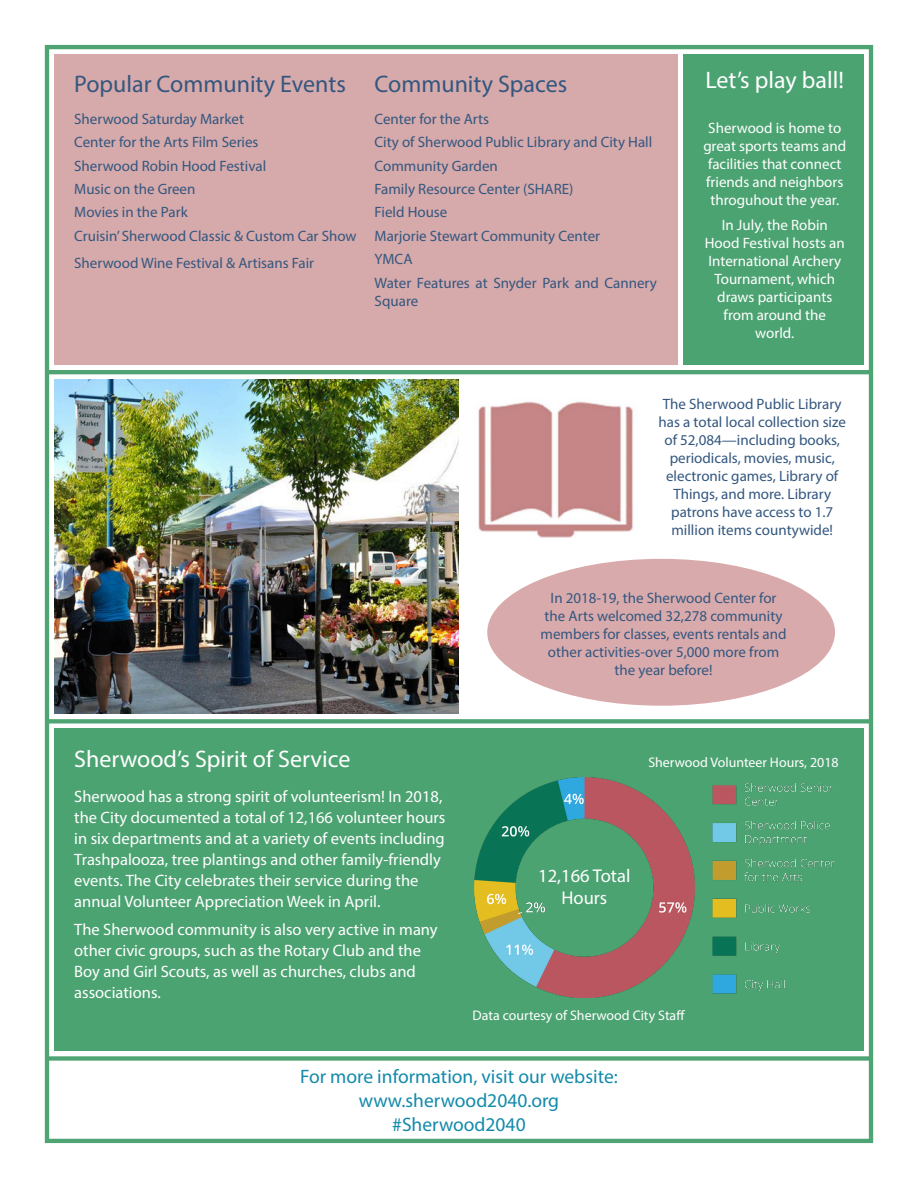
<style>
.page{position:relative;width:918px;height:1188px;background:#fff}
.page>*{position:absolute;margin:0;border:0;box-sizing:border-box;transform-origin:0 0}
.Heading{font:24px "Myriad Pro";color:#fff}
.Heading-2{font:24px "Myriad Pro";color:#34567e}
.Heading-3{font:24px "Myriad Pro";color:#33577f}
.t1{font:19.5px "Myriad Pro";color:#138aaa}
.Heading-4{font:18.6px "Myriad Pro";color:#fff}
.t2{font:16.5px/21px "Myriad Pro";color:#fff}
.t3{font:15px/18px "Myriad Pro";color:#33577f;text-align:center}
.t4{font:15px/18px "Myriad Pro";color:#fff;text-align:center}
.t5{font:13.95px "Myriad Pro";color:#fff}
</style>
<div class="page">
<div style="left:45px;top:45px;width:828px;height:1098px;border:4px solid #4ea473"></div>
<div style="left:54px;top:54px;width:623px;height:310px;background:#d6a9aa"></div>
<div style="left:47px;top:1056px;width:824px;height:5px;background:#4ea473"></div>
<hr style="left:48px;top:370px;width:824px;height:4px;background:#4ea473">
<svg style="left:47px;top:719px;width:824px;height:4px;background:#55a778"></svg>
<div style="left:54px;top:729px;width:810px;height:322px;background:#4ca372"></div>
<img style="left:474px;top:778px;width:361px;height:220px">
<div style="left:487px;top:559px;width:348px;height:147px;background:#d9aaac;border-radius:50%"></div>
<img style="left:478px;top:401px;width:155px;height:137px">
<img style="left:54px;top:380px;width:405px;height:334px">
<div style="left:684px;top:54px;width:180px;height:310px;background:#4ca372"></div>
<p class="Heading-2" style="left:74px;top:69px;width:273px">Popular Community Events</p>
<p class="t3" style="left:74px;top:109px;width:171px">Sherwood Saturday Market</p>
<p class="t3" style="left:74px;top:133px;width:186px">Center for the Arts Film Series</p>
<p class="t3" style="left:74px;top:156px;width:194px">Sherwood Robin Hood Festival</p>
<p class="t3" style="left:74px;top:180px;width:123px">Music on the Green</p>
<p class="t3" style="left:74px;top:203px;width:115px">Movies in the Park</p>
<p class="t3" style="left:74px;top:226px;width:284px">Cruisin’ Sherwood Classic &amp; Custom Car Show</p>
<p class="t3" style="left:74px;top:253px;width:241px">Sherwood Wine Festival &amp; Artisans Fair</p>
<p class="Heading-3" style="left:375px;top:69px;width:194px">Community Spaces</p>
<p class="t3" style="left:375px;top:109px;width:116px">Center for the Arts</p>
<p class="t3" style="left:375px;top:133px;width:279px">City of Sherwood Public Library and City Hall</p>
<p class="t3" style="left:375px;top:156px;width:125px">Community Garden</p>
<p class="t3" style="left:375px;top:180px;width:200px">Family Resource Center (SHARE)</p>
<p class="t3" style="left:375px;top:203px;width:74px">Field House</p>
<p class="t3" style="left:375px;top:226px;width:227px">Marjorie Stewart Community Center</p>
<p class="t3" style="left:375px;top:250px;width:39px">YMCA</p>
<p class="t3" style="left:375px;top:273px;width:284px;text-align:left">Water Features at Snyder Park and Cannery<br>Square</p>
<p class="Heading" style="left:706px;top:65px;width:140px">Let’s play ball!</p>
<p class="t4" style="left:703px;top:119px;width:144px">Sherwood is home to great sports teams and facilities that connect friends and neighbors throguhout the year.</p>
<p class="t4" style="left:705px;top:215px;width:141px">In July, the Robin<br>Hood Festival hosts an<br>International Archery<br>Tournament, which draws participants from around the world.</p>
<p class="t3" style="left:659px;top:395px;width:189px">The Sherwood Public Library has a total local collection size of 52,084—including books, periodicals, movies, music, electronic games, Library of<br>Things, and more. Library patrons have access to 1.7 million items countywide!</p>
<p class="t3" style="left:541px;top:588px;width:247px">In 2018-19, the Sherwood Center for the Arts welcomed 32,278 community members for classes, events rentals and other activities-over 5,000 more from the year before!</p>
<p class="Heading" style="left:74px;top:745px;width:278px">Sherwood’s Spirit of Service</p>
<p class="t2" style="left:74px;top:786px;width:373px">Sherwood has a strong spirit of volunteerism! In 2018, the City documented a total of 12,166 volunteer hours in six departments and at a variety of events including Trashpalooza, tree plantings and other family-friendly events. The City celebrates their service during the annual Volunteer Appreciation Week in April.</p>
<p class="t2" style="left:74px;top:918px;width:365px">The Sherwood community is also very active in many other civic groups, such as the Rotary Club and the Boy and Girl Scouts, as well as churches, clubs and associations.</p>
<p class="t5" style="left:648px;top:754px;width:192px">Sherwood Volunteer Hours, 2018</p>
<p class="Heading-4" style="left:538px;top:864px;width:94px">12,166 Total</p>
<p class="Heading-4" style="left:561px;top:886px;width:47px">Hours</p>
<p class="t5" style="left:473px;top:1007px;width:214px">Data courtesy of Sherwood City Staff</p>
<p class="t1" style="left:300px;top:1064px;width:319px">For more information, visit our website:</p>
<p class="t1" style="left:359px;top:1088px;width:202px">www.sherwood2040.org</p>
<p class="t1" style="left:392px;top:1112px;width:135px">#Sherwood2040</p>
</div>
